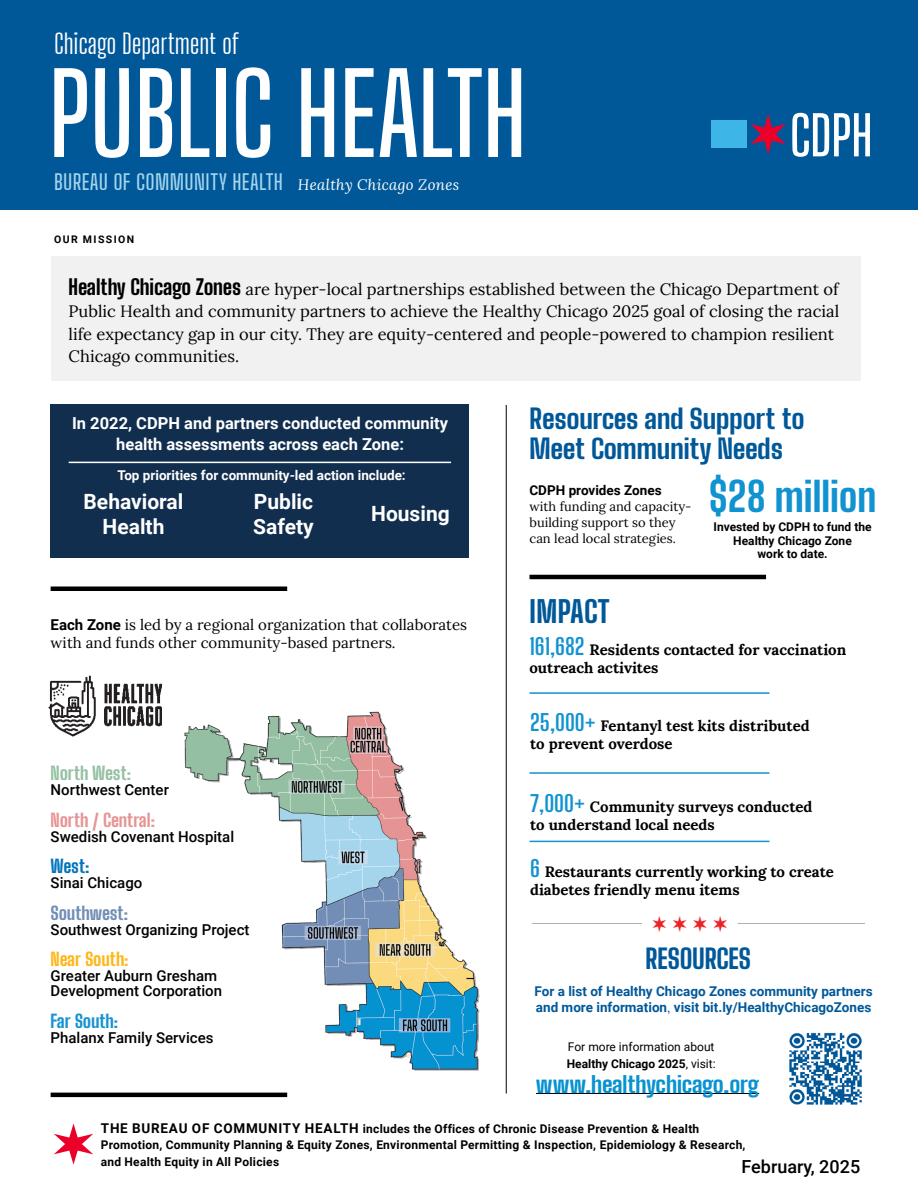
<style>
.page{position:relative;width:918px;height:1188px;background:#fff}
.page>*{position:absolute;margin:0;border:0;box-sizing:border-box;transform-origin:0 0}
.t1{font:600 111px "Big Shoulders Display";letter-spacing:-.005em;color:#fff}
.t2{font:600 54px "Big Shoulders Display";color:#fff}
.t3{font:800 40.5px "Big Shoulders Display";color:#1192d1}
.t4{font:800 30px "Big Shoulders Display";letter-spacing:.005em;color:#005899}
.t5{font:800 27px/30px "Big Shoulders Text";letter-spacing:-.01em;color:#005899}
.t6{font:27px "Big Shoulders Display";letter-spacing:-.005em;color:#fff}
.t7{font:800 27px "Big Shoulders Display";letter-spacing:-.015em;color:#005899}
.t8{font:800 22.5px "Big Shoulders Text";letter-spacing:-.01em;color:#0792d1}
.t9{font:500 21px "Big Shoulders Text";letter-spacing:.015em;color:#a4d5ee}
.t10{font:700 21px/25.2px "Roboto";color:#fff;text-align:center}
.t11{font:800 18px "Big Shoulders Display";letter-spacing:-.01em;color:#e79494}
.t12{font:500 18px "Roboto";color:#000}
.t13{font:800 18px "Big Shoulders Display";letter-spacing:-.01em;color:#95c0a2}
.t14{font:800 18px "Big Shoulders Display";letter-spacing:-.015em;color:#728eb7}
.t15{font:800 18px "Big Shoulders Display";letter-spacing:-.01em;color:#fdb71a}
.t16{font:800 18px "Big Shoulders Display";letter-spacing:-.015em;color:#1793d1}
.t17{font:800 18px "Big Shoulders Display";color:#0475bc}
.t18{font:16.5px/22.5px "Lora";color:#000}
.t19{font:700 16.5px/21px "Roboto";color:#fff;text-align:center}
.t20{font:700 15px/18px "Lora";color:#000}
.t21{font:500 15px/15px "Roboto";color:#000}
.t22{font:15px/18px "Lora";color:#000}
.t23{font:700 13.5px/15.9px "Roboto";color:#005899}
.t24{font:700 13.5px "Roboto";color:#fff}
.t25{font:700 13.5px "Roboto";color:#000}
.t26{font:12.9px/15.9px "Lora";color:#000}
.t27{font:700 12px/16.5px "Roboto";letter-spacing:.02em;color:#000}
.t28{font:700 12px/13.5px "Roboto";color:#000;text-align:center}
.t29{font:12px/16.5px "Roboto";color:#000}
.t30{font:700 10.5px "Roboto";letter-spacing:.135em;color:#000}
.s1{font-family:"Lora";font-weight:400;font-style:italic;font-size:15px;color:#fff}
.s2{font-family:"Big Shoulders Display";font-weight:800;font-size:21px}
.s3{font-family:"Roboto";font-weight:700}
.s4{font-family:"Big Shoulders Display";font-size:22.5px;color:#1192d1}
.s5{font-family:"Lora";font-weight:400;font-size:12.9px}
.s6{font-weight:700}
.s7{font-size:13.5px}
</style>
<div class="page">
<img style="left:532px;top:916px;width:332px;height:16px">
<div style="left:51px;top:256px;width:810px;height:124px;background:#f1f1f1"></div>
<hr style="left:51px;top:1093px;width:236px;height:4px;background:#000">
<hr style="left:506px;top:405px;width:1px;height:689px;background:#000">
<div style="left:0;top:0;width:918px;height:210px;background:#005899"></div>
<svg style="left:750px;top:114px;width:36px;height:41px"></svg>
<div style="left:711px;top:120px;width:36px;height:28px;background:#3db5e6"></div>
<svg style="left:54px;top:1124px;width:39px;height:41px"></svg>
<hr style="left:530px;top:575px;width:236px;height:4px;background:#000">
<hr style="left:536px;top:1093px;width:223px;height:1px;background:#000">
<img style="left:789px;top:1032px;width:73px;height:73px">
<div style="left:51px;top:586px;width:236px;height:5px;background:#000"></div>
<img style="left:184px;top:711px;width:295px;height:360px">
<hr style="left:530px;top:692px;width:240px;height:2px;background:#1192d1">
<hr style="left:530px;top:772px;width:240px;height:2px;background:#1192d1">
<hr style="left:530px;top:841px;width:240px;height:1px;background:#1192d1">
<div style="left:51px;top:405px;width:418px;height:153px;background:#122e4f"></div>
<hr style="left:69px;top:462px;width:382px;height:1px;background:#fff">
<img style="left:49px;top:675px;width:113px;height:61px">
<h3 class="t6" style="left:54px;top:26px;width:187px">Chicago Department of</h3>
<h1 class="t1" style="left:49px;top:42px;width:479px">PUBLIC HEALTH</h1>
<p class="t9" style="left:54px;top:168px;width:407px">BUREAU OF COMMUNITY HEALTH <span class="s1">Healthy Chicago Zones</span></p>
<p class="t30" style="left:54px;top:232px;width:82px">OUR MISSION</p>
<h2 class="t2" style="left:790px;top:100px;width:84px">CDPH</h2>
<p class="t18" style="left:69px;top:277px;width:772px"><span class="s2">Healthy Chicago Zones</span> are hyper-local partnerships established between the Chicago Department of Public Health and community partners to achieve the Healthy Chicago 2025 goal of closing the racial life expectancy gap in our city. They are equity-centered and people-powered to champion resilient Chicago communities.</p>
<p class="t19" style="left:72px;top:412px;width:377px">In 2022, CDPH and partners conducted community health assessments across each Zone:</p>
<p class="t24" style="left:117px;top:466px;width:290px">Top priorities for community-led action include:</p>
<p class="t10" style="left:84px;top:488px;width:101px">Behavioral<br>Health</p>
<p class="t10" style="left:253px;top:488px;width:62px;text-align:left">Public<br>Safety</p>
<p class="t10" style="left:371px;top:500px;width:80px">Housing</p>
<p class="t22" style="left:51px;top:614px;width:418px"><span class="s3">Each Zone</span> is led by a regional organization that collaborates with and funds other community-based partners.</p>
<p class="t13" style="left:51px;top:760px;width:82px">North West:</p>
<p class="t21" style="left:51px;top:782px;width:120px">Northwest Center</p>
<p class="t11" style="left:51px;top:807px;width:106px">North / Central:</p>
<p class="t21" style="left:51px;top:828px;width:185px">Swedish Covenant Hospital</p>
<p class="t17" style="left:51px;top:853px;width:40px">West:</p>
<p class="t21" style="left:51px;top:875px;width:93px">Sinai Chicago</p>
<p class="t14" style="left:51px;top:900px;width:79px">Southwest:</p>
<p class="t21" style="left:51px;top:921px;width:200px">Southwest Organizing Project</p>
<p class="t15" style="left:51px;top:946px;width:80px">Near South:</p>
<p class="t21" style="left:51px;top:968px;width:173px">Greater Auburn Gresham<br>Development Corporation</p>
<p class="t16" style="left:51px;top:1008px;width:69px">Far South:</p>
<p class="t21" style="left:51px;top:1029px;width:164px">Phalanx Family Services</p>
<h3 class="t5" style="left:530px;top:403px;width:277px">Resources and Support to<br>Meet Community Needs</h3>
<p class="t25" style="left:530px;top:481px;width:134px">CDPH provides Zones</p>
<p class="t26" style="left:530px;top:497px;width:164px">with funding and capacity&shy;building support so they can lead local strategies.</p>
<h3 class="t3" style="left:709px;top:468px;width:169px">$28 million</h3>
<p class="t28" style="left:714px;top:520px;width:160px">Invested by CDPH to fund the<br>Healthy Chicago Zone<br>work to date.</p>
<h3 class="t4" style="left:530px;top:591px;width:82px">IMPACT</h3>
<p class="t20" style="left:529px;top:639px;width:318px"><span class="s4">161,682</span> Residents contacted for vaccination outreach activites</p>
<p class="t20" style="left:530px;top:715px;width:281px"><span class="s4">25,000+</span> Fentanyl test kits distributed to prevent overdose</p>
<p class="t20" style="left:530px;top:796px;width:284px"><span class="s4">7,000+</span> Community surveys conducted to understand local needs</p>
<p class="t20" style="left:530px;top:861px;width:305px"><span class="s4">6</span> Restaurants currently working to create diabetes friendly menu items</p>
<h3 class="t7" style="left:646px;top:940px;width:107px">RESOURCES</h3>
<p class="t23" style="left:535px;top:982px;width:340px">For a list of Healthy Chicago Zones community partners and more information<span class="s5">,</span> visit bit.ly/HealthyChicagoZones</p>
<p class="t29" style="left:567px;top:1038px;width:150px">For more information about<br><span class="s6">Healthy Chicago 2025</span>, visit:</p>
<h3 class="t8" style="left:536px;top:1068px;width:225px">www.healthychicago.org</h3>
<p class="t27" style="left:101px;top:1120px;width:646px"><span class="s7">THE BUREAU OF COMMUNITY HEALTH</span> includes the Offices of Chronic Disease Prevention &amp; Health<br>Promotion, Community Planning &amp; Equity Zones, Environmental Permitting &amp; Inspection, Epidemiology &amp; Research, and Health Equity in All Policies</p>
<p class="t12" style="left:742px;top:1154px;width:120px">February, 2025</p>
</div>
